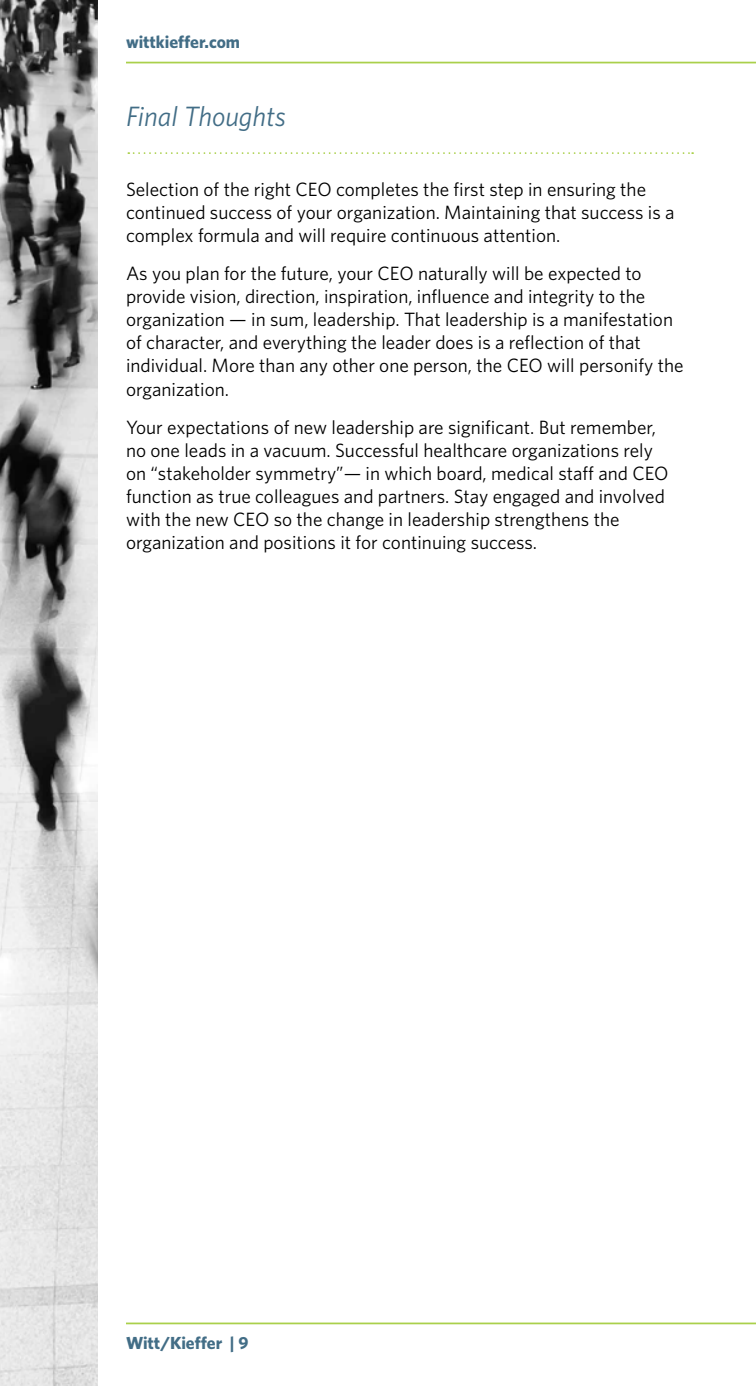
<style>
.page{position:relative;width:756px;height:1386px;background:#fff}
.page>*{position:absolute;margin:0;border:0;box-sizing:border-box;transform-origin:0 0}
.t1{font:italic 28px "Whitney";color:#426d86}
.t2{font:19.25px/23.1px "Whitney";color:#000}
.t3{font:700 17.5px "Whitney";color:#426d86}
</style>
<div class="page">
<hr style="left:126px;top:62px;width:630px;height:1px;background:#aad04b">
<hr style="left:126px;top:1323px;width:630px;height:1px;background:#aad04b">
<svg style="left:128px;top:152px;width:565px;height:2px"></svg>
<img style="left:0;top:0;width:97px;height:1386px">
<p class="t3" style="left:126px;top:30px;width:116px">wittkieffer.com</p>
<h1 class="t1" style="left:126px;top:98px;width:161px">Final Thoughts</h1>
<p class="t2" style="left:126px;top:177px;width:550px">Selection of the right CEO completes the first step in ensuring the continued success of your organization. Maintaining that success is a complex formula and will require continuous attention.</p>
<p class="t2" style="left:126px;top:261px;width:559px">As you plan for the future, your CEO naturally will be expected to provide vision, direction, inspiration, influence and integrity to the organization — in sum, leadership. That leadership is a manifestation of character, and everything the leader does is a reflection of that individual. More than any other one person, the CEO will personify the organization.</p>
<p class="t2" style="left:126px;top:415px;width:544px">Your expectations of new leadership are significant. But remember, no one leads in a vacuum. Successful healthcare organizations rely on “stakeholder symmetry”— in which board, medical staff and CEO function as true colleagues and partners. Stay engaged and involved with the new CEO so the change in leadership strengthens the organization and positions it for continuing success.</p>
<p class="t3" style="left:126px;top:1331px;width:124px">Witt/Kieffer | 9</p>
</div>
